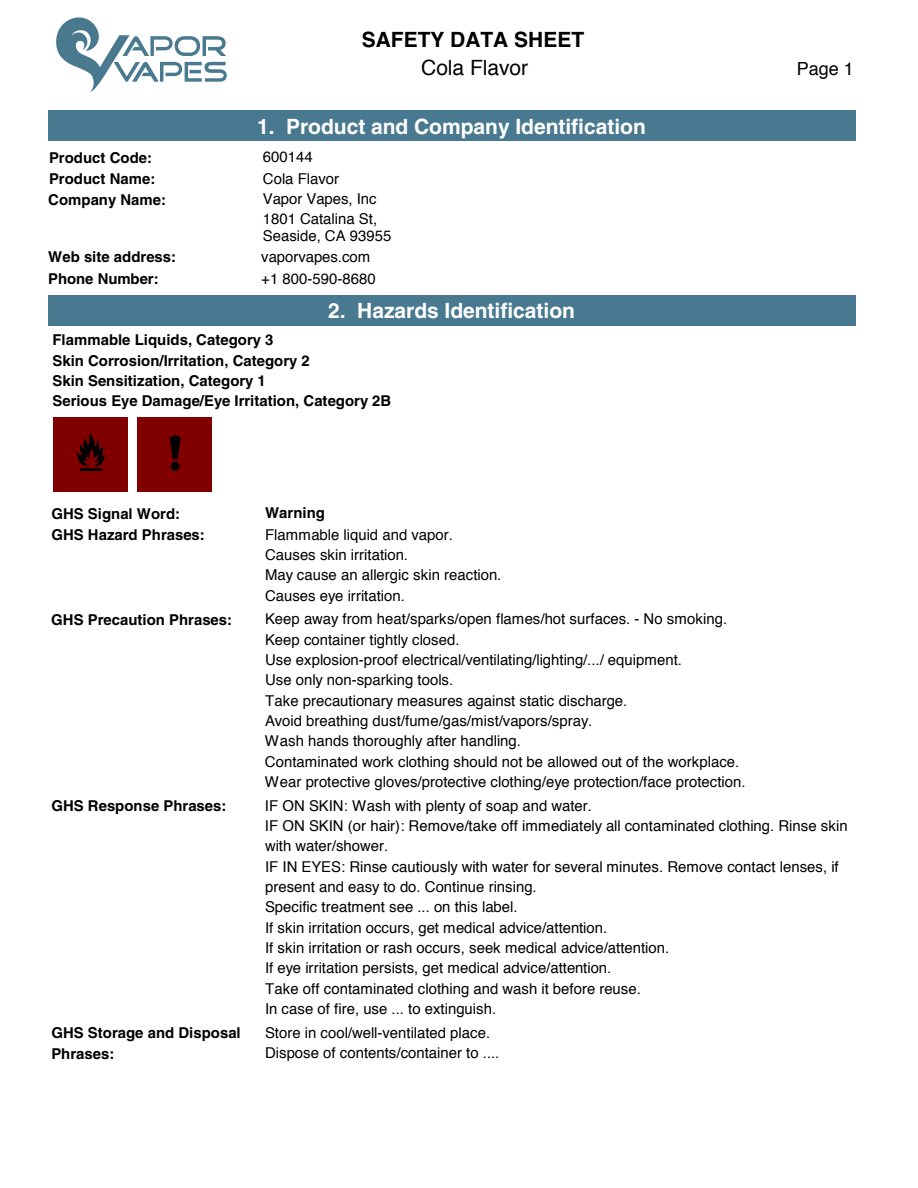
<style>
.page{position:relative;width:918px;height:1188px;background:#fff}
.page>*{position:absolute;margin:0;border:0;box-sizing:border-box;transform-origin:0 0}
.t1{font:700 21px "Helvetica";letter-spacing:-.005em;color:#fff}
.t2{font:700 21px "Helvetica";color:#000}
.t3{font:21px "Helvetica";color:#000}
.t4{font:18px "Helvetica";color:#000}
.t5{font:15px/20.4px "Helvetica";color:#000}
.t6{font:700 15px/20.4px "Helvetica";color:#000}
</style>
<div class="page">
<div style="left:49px;top:111px;width:807px;height:30px;background:#497990"></div>
<img style="left:53px;top:418px;width:75px;height:74px">
<div style="left:49px;top:295px;width:807px;height:30px;background:#497990"></div>
<div style="left:138px;top:418px;width:74px;height:74px;background:#800000"></div>
<svg style="left:56px;top:17px;width:171px;height:75px"></svg>
<h1 class="t2" style="left:362px;top:27px;width:224px">SAFETY DATA SHEET</h1>
<h1 class="t3" style="left:421px;top:52px;width:109px">Cola Flavor</h1>
<h1 class="t1" style="left:257px;top:114px;width:390px">1. Product and Company Identification</h1>
<p class="t6" style="left:49px;top:147px;width:105px">Product Code:</p>
<p class="t5" style="left:263px;top:147px;width:51px">600144</p>
<p class="t6" style="left:49px;top:169px;width:108px">Product Name:</p>
<p class="t5" style="left:263px;top:169px;width:78px">Cola Flavor</p>
<p class="t6" style="left:48px;top:189px;width:119px">Company Name:</p>
<p class="t5" style="left:263px;top:190px;width:130px;line-height:18.5px">Vapor Vapes, Inc<br>1801 Catalina St,<br>Seaside, CA 93955</p>
<p class="t6" style="left:48px;top:269px;width:112px">Phone Number:</p>
<p class="t5" style="left:261px;top:269px;width:116px">+1 800-590-8680</p>
<p class="t6" style="left:48px;top:247px;width:129px">Web site address:</p>
<p class="t5" style="left:261px;top:247px;width:110px">vaporvapes.com</p>
<h1 class="t1" style="left:328px;top:298px;width:248px">2. Hazards Identification</h1>
<p class="t6" style="left:52px;top:330px;width:340px">Flammable Liquids, Category 3<br>Skin Corrosion/Irritation, Category 2<br>Skin Sensitization, Category 1<br>Serious Eye Damage/Eye Irritation, Category 2B</p>
<p class="t6" style="left:51px;top:503px;width:130px">GHS Signal Word:</p>
<p class="t6" style="left:265px;top:502px;width:61px">Warning</p>
<p class="t6" style="left:51px;top:525px;width:155px">GHS Hazard Phrases:</p>
<p class="t6" style="left:51px;top:609px;width:182px">GHS Precaution Phrases:</p>
<p class="t5" style="left:265px;top:525px;width:238px">Flammable liquid and vapor.<br>Causes skin irritation.<br>May cause an allergic skin reaction.<br>Causes eye irritation.</p>
<p class="t5" style="left:265px;top:609px;width:482px">Keep away from heat/sparks/open flames/hot surfaces. - No smoking.<br>Keep container tightly closed.<br>Use explosion-proof electrical/ventilating/lighting/.../ equipment.<br>Use only non-sparking tools.<br>Take precautionary measures against static discharge.<br>Avoid breathing dust/fume/gas/mist/vapors/spray.<br>Wash hands thoroughly after handling.<br>Contaminated work clothing should not be allowed out of the workplace.<br>Wear protective gloves/protective clothing/eye protection/face protection.</p>
<p class="t4" style="left:797px;top:54px;width:59px">Page 1</p>
<p class="t6" style="left:51px;top:796px;width:177px">GHS Response Phrases:</p>
<p class="t6" style="left:51px;top:1023px;width:191px">GHS Storage and Disposal<br>Phrases:</p>
<p class="t5" style="left:265px;top:796px;width:584px">IF ON SKIN: Wash with plenty of soap and water.<br>IF ON SKIN (or hair): Remove/take off immediately all contaminated clothing. Rinse skin with water/shower.<br>IF IN EYES: Rinse cautiously with water for several minutes. Remove contact lenses, if present and easy to do. Continue rinsing.<br>Specific treatment see ... on this label.<br>If skin irritation occurs, get medical advice/attention.<br>If skin irritation or rash occurs, seek medical advice/attention.<br>If eye irritation persists, get medical advice/attention.<br>Take off contaminated clothing and wash it before reuse.<br>In case of fire, use ... to extinguish.</p>
<p class="t5" style="left:265px;top:1023px;width:236px">Store in cool/well-ventilated place.<br>Dispose of contents/container to ....</p>
</div>
